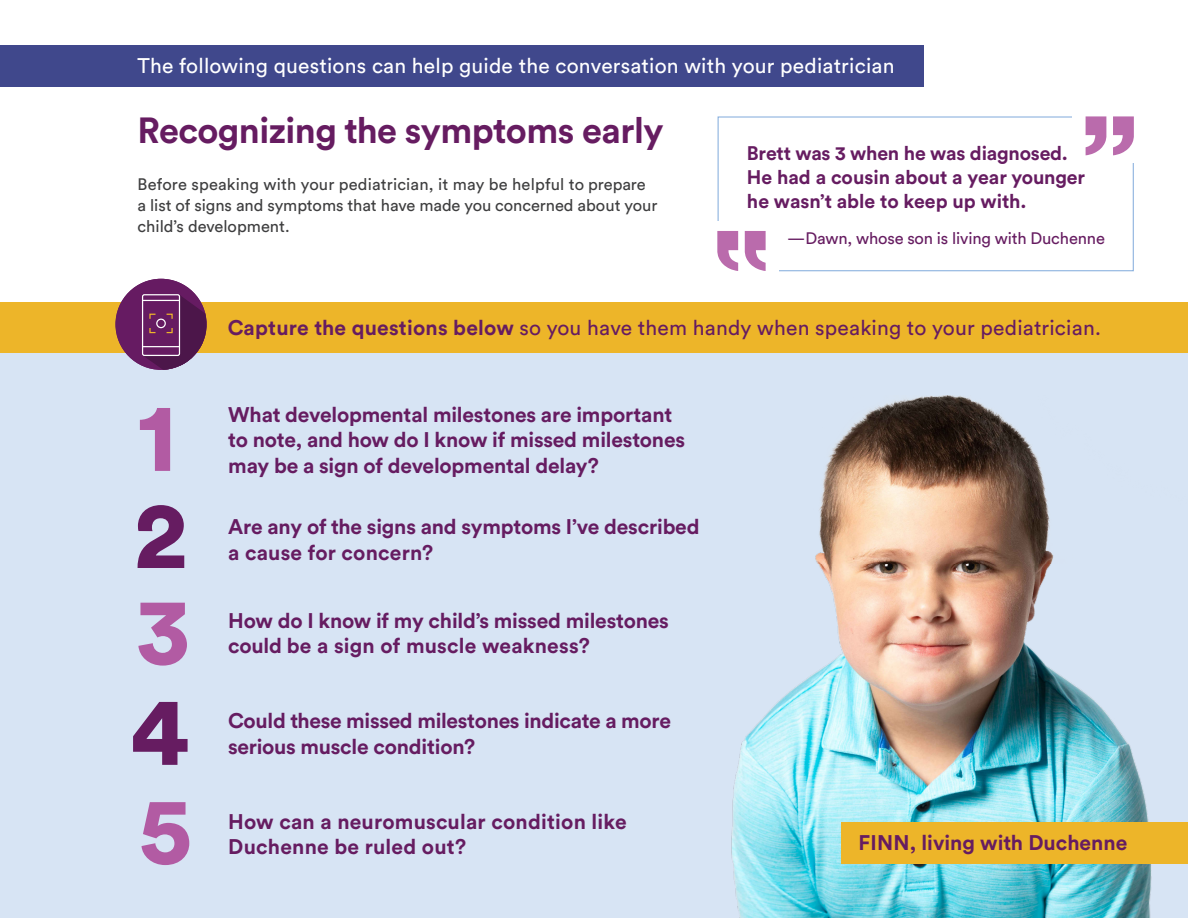
<style>
.page{position:relative;width:1188px;height:918px;background:#fff}
.page>*{position:absolute;margin:0;border:0;box-sizing:border-box;transform-origin:0 0}
.t1{font:700 36px "Circular Std";letter-spacing:-.015em;color:#661c61}
.t2{font:700 21px/25.5px "Circular Std";letter-spacing:-.01em;color:#661c61}
.t3{font:21px "Circular Std";letter-spacing:.01em;color:#661c61}
.t4{font:21px "Circular Std";letter-spacing:.01em;color:#fff}
.t5{font:700 21px/25.5px "Circular Std";letter-spacing:.01em;color:#661c61}
.t6{font:700 19.5px/24px "Circular Std";letter-spacing:-.01em;color:#661c61}
.t7{font:16.5px/21px "Circular Std";color:#3e3e3f}
.t8{font:16.5px "Circular Std";letter-spacing:-.01em;color:#661c61}
.s1{font-weight:700}
</style>
<div class="page">
<div style="left:0;top:343px;width:1188px;height:575px;background:#d7e4f4"></div>
<div style="left:0;top:302px;width:1188px;height:51px;background:#edb529"></div>
<svg style="left:140px;top:408px;width:30px;height:63px"></svg>
<svg style="left:138px;top:505px;width:46px;height:63px"></svg>
<svg style="left:138px;top:603px;width:49px;height:63px"></svg>
<svg style="left:133px;top:702px;width:55px;height:63px"></svg>
<svg style="left:142px;top:802px;width:47px;height:63px"></svg>
<img style="left:731px;top:563px;width:457px;height:355px">
<img style="left:815px;top:396px;width:239px;height:167px">
<div style="left:841px;top:822px;width:347px;height:41px;background:#edb529"></div>
<div style="left:115px;top:279px;width:92px;height:91px;background:#661b62;border-radius:50%"></div>
<svg style="left:132px;top:295px;width:75px;height:75px"></svg>
<div style="left:156px;top:319px;width:10px;height:9px;border:1px solid #fff;border-radius:50%"></div>
<div style="left:718px;top:116px;width:416px;height:155px;border:1px solid #8db3df"></div>
<div style="left:708px;top:221px;width:71px;height:63px;background:#fff"></div>
<svg style="left:717px;top:231px;width:21px;height:40px"></svg>
<svg style="left:745px;top:231px;width:21px;height:40px"></svg>
<div style="left:1072px;top:110px;width:71px;height:54px;background:#fff"></div>
<svg style="left:1113px;top:116px;width:21px;height:39px"></svg>
<svg style="left:1086px;top:116px;width:21px;height:39px"></svg>
<div style="left:0;top:45px;width:923px;height:41px;background:#40488c"></div>
<p class="t4" style="left:138px;top:53px;width:759px">The following questions can help guide the conversation with your pediatrician</p>
<p class="t1" style="left:138px;top:107px;width:528px">Recognizing the symptoms early</p>
<p class="t7" style="left:138px;top:173px;width:522px">Before speaking with your pediatrician, it may be helpful to prepare a list of signs and symptoms that have made you concerned about your child’s development.</p>
<p class="t6" style="left:747px;top:140px;width:340px">Brett was 3 when he was diagnosed.<br>He had a cousin about a year younger he wasn’t able to keep up with.</p>
<p class="t8" style="left:787px;top:229px;width:319px">—Dawn, whose son is living with Duchenne</p>
<p class="t3" style="left:228px;top:315px;width:875px"><span class="s1">Capture the questions below</span> so you have them handy when speaking to your pediatrician.</p>
<p class="t2" style="left:228px;top:401px;width:458px">What developmental milestones are important to note, and how do I know if missed milestones may be a sign of developmental delay?</p>
<p class="t2" style="left:228px;top:513px;width:473px">Are any of the signs and symptoms I’ve described a cause for concern?</p>
<p class="t2" style="left:228px;top:607px;width:442px">How do I know if my child’s missed milestones could be a sign of muscle weakness?</p>
<p class="t2" style="left:228px;top:707px;width:444px">Could these missed milestones indicate a more serious muscle condition?</p>
<p class="t5" style="left:228px;top:808px;width:400px">How can a neuromuscular condition like<br>Duchenne be ruled out?</p>
<p class="t2" style="left:859px;top:829px;width:270px">FINN, living with Duchenne</p>
</div>
